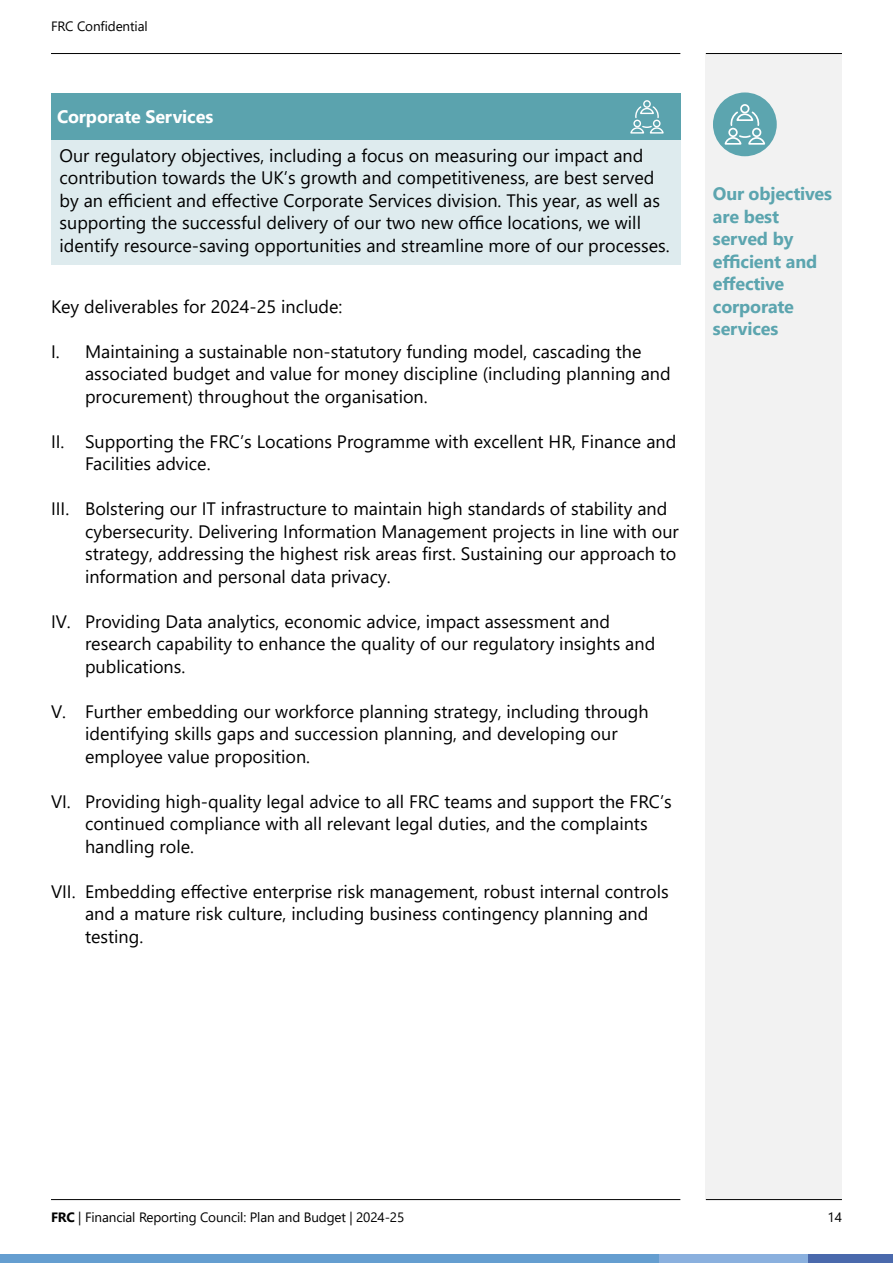
<style>
.page{position:relative;width:893px;height:1263px;background:#fff}
.page>*{position:absolute;margin:0;border:0;box-sizing:border-box;transform-origin:0 0}
.OFF_GRID{font:18px/22.5px "Segoe UI";color:#000}
.pull_quote{font:700 18px/22.5px "Segoe UI";letter-spacing:-.01em;color:#5ca5af}
._12_15_Body_copy{font:18px "Segoe UI";color:#000}
.OFF_GRID-2{font:700 18px "Segoe UI";letter-spacing:-.01em;color:#fff}
.t1{font:13.5px "Segoe UI";letter-spacing:-.01em;color:#000}
.s1{font-weight:700}
</style>
<div class="page">
<div style="left:706px;top:53px;width:136px;height:1146px;background:#f2f2f2"></div>
<hr style="left:51px;top:53px;width:629px;height:1px;background:#000">
<hr style="left:51px;top:1199px;width:629px;height:1px;background:#000">
<hr style="left:706px;top:53px;width:136px;height:1px;background:#000">
<hr style="left:706px;top:1199px;width:136px;height:1px;background:#000">
<div style="left:0;top:1254px;width:659px;height:9px;background:#659ed0"></div>
<div style="left:659px;top:1254px;width:234px;height:9px;background:#8ab0de"></div>
<div style="left:808px;top:1254px;width:85px;height:9px;background:#4a69ac"></div>
<div style="left:51px;top:94px;width:629px;height:46px;background:#5ba3ae"></div>
<div style="left:51px;top:140px;width:629px;height:125px;background:#deebee"></div>
<div style="left:643px;top:100px;width:8px;height:8px;border:1px solid #fff;border-radius:50%"></div>
<div style="left:633px;top:120px;width:8px;height:7px;border:1px solid #fff;border-radius:50%"></div>
<div style="left:653px;top:120px;width:8px;height:7px;border:1px solid #fff;border-radius:50%"></div>
<svg style="left:630px;top:125px;width:34px;height:9px"></svg>
<svg style="left:635px;top:105px;width:24px;height:14px"></svg>
<div style="left:713px;top:92px;width:64px;height:64px;background:#5ca5af;border-radius:50%"></div>
<div style="left:740px;top:104px;width:9px;height:9px;border:2px solid #fff;border-radius:50%"></div>
<div style="left:728px;top:128px;width:10px;height:9px;border:2px solid #fff;border-radius:50%"></div>
<div style="left:752px;top:128px;width:9px;height:9px;border:2px solid #fff;border-radius:50%"></div>
<svg style="left:725px;top:134px;width:40px;height:11px"></svg>
<svg style="left:730px;top:110px;width:30px;height:16px"></svg>
<p class="t1" style="left:51px;top:14px;width:98px">FRC Confidential</p>
<p class="OFF_GRID-2" style="left:57px;top:100px;width:158px">Corporate Services</p>
<p class="OFF_GRID" style="left:60px;top:143px;width:612px">Our regulatory objectives, including a focus on measuring our impact and contribution towards the UK’s growth and competitiveness, are best served by an efficient and effective Corporate Services division. This year, as well as supporting the successful delivery of our two new office locations, we will identify resource-saving opportunities and streamline more of our processes.</p>
<p class="_12_15_Body_copy" style="left:51px;top:289px;width:293px">Key deliverables for 2024-25 include:</p>
<p class="OFF_GRID" style="left:85px;top:338px;width:587px;text-indent:-34px">I. Maintaining a sustainable non-statutory funding model, cascading the associated budget and value for money discipline (including planning and procurement) throughout the organisation.</p>
<p class="OFF_GRID" style="left:85px;top:428px;width:593px;text-indent:-34px">II. Supporting the FRC’s Locations Programme with excellent HR, Finance and<br>Facilities advice.</p>
<p class="OFF_GRID" style="left:85px;top:496px;width:595px;text-indent:-34px">III. Bolstering our IT infrastructure to maintain high standards of stability and cybersecurity. Delivering Information Management projects in line with our strategy, addressing the highest risk areas first. Sustaining our approach to information and personal data privacy.</p>
<p class="OFF_GRID" style="left:85px;top:608px;width:572px;text-indent:-34px">IV. Providing Data analytics, economic advice, impact assessment and research capability to enhance the quality of our regulatory insights and publications.</p>
<p class="OFF_GRID" style="left:85px;top:698px;width:565px;text-indent:-34px">V. Further embedding our workforce planning strategy, including through identifying skills gaps and succession planning, and developing our employee value proposition.</p>
<p class="OFF_GRID" style="left:85px;top:788px;width:588px;text-indent:-34px">VI. Providing high-quality legal advice to all FRC teams and support the FRC’s continued compliance with all relevant legal duties, and the complaints handling role.</p>
<p class="OFF_GRID" style="left:85px;top:878px;width:585px;text-indent:-34px">VII. Embedding effective enterprise risk management, robust internal controls and a mature risk culture, including business contingency planning and testing.</p>
<p class="pull_quote" style="left:713px;top:181px;width:121px">Our objectives are best served by efficient and effective corporate services</p>
<p class="t1" style="left:51px;top:1204px;width:355px"><span class="s1">FRC</span> | Financial Reporting Council: Plan and Budget | 2024-25</p>
<p class="t1" style="left:827px;top:1204px;width:16px">14</p>
</div>
